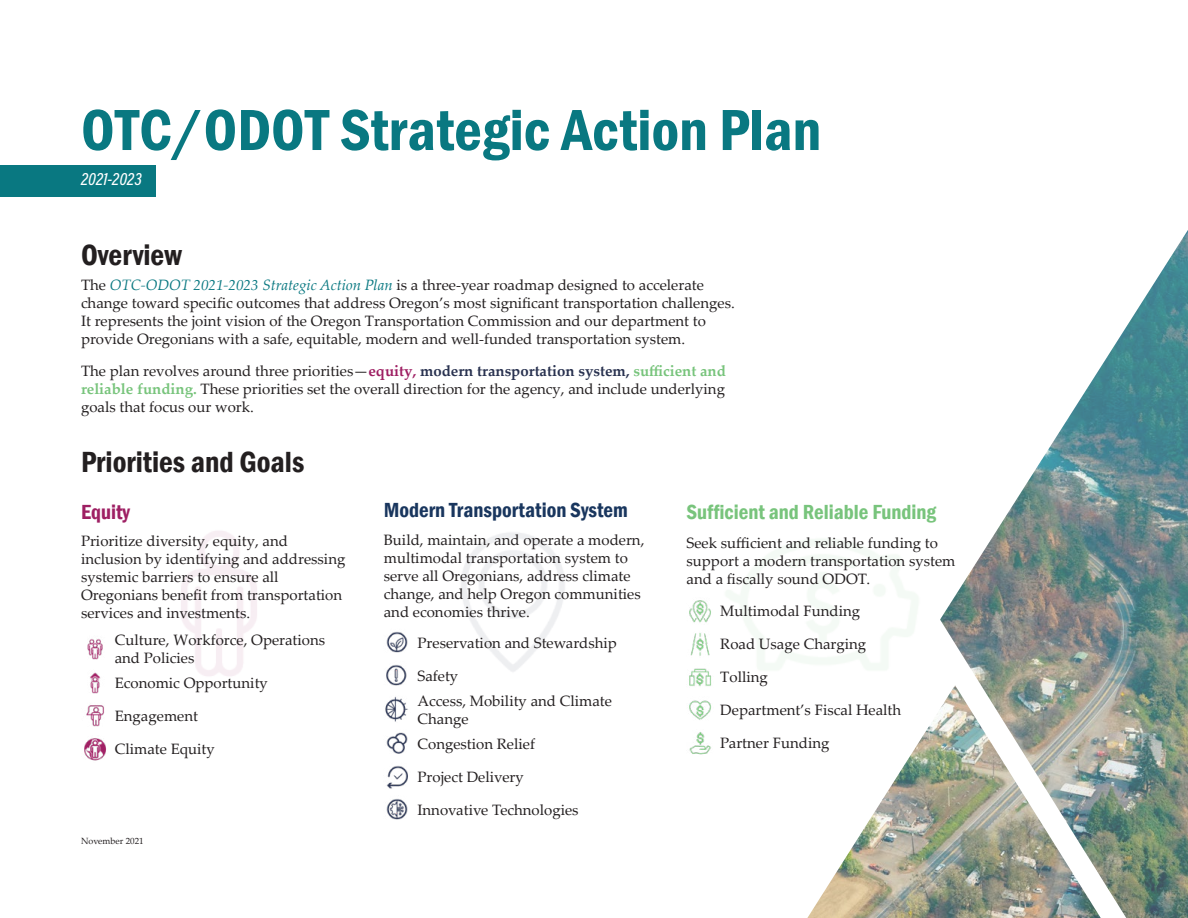
<style>
.page{position:relative;width:1188px;height:918px;background:#fff}
.page>*{position:absolute;margin:0;border:0;box-sizing:border-box;transform-origin:0 0}
.t1{font:600 condensed 60px "Franklin Gothic";color:#097881}
.t2{font:600 condensed 30px "Franklin Gothic";color:#231f20}
.t3{font:600 condensed 21px "Franklin Gothic";color:#78c47c}
.t4{font:600 condensed 21px "Franklin Gothic";color:#19365e}
.t5{font:600 condensed 21px "Franklin Gothic";color:#9e1f63}
.t6{font:italic 500 18px "Acumin Pro Cond";letter-spacing:.005em;color:#fff}
.t7{font:15px/18px "Palatino Linotype";color:#231f20}
.t8{font:9px "Palatino Linotype";color:#231f20}
.s1{font-style:italic;color:#097881}
.s2{font-weight:700;color:#9e1f63}
.s3{font-weight:700;color:#293250}
.s4{font-weight:700;color:#78c47c}
</style>
<div class="page">
<div style="left:0;top:165px;width:155px;height:32px;background:#097881"></div>
<img style="left:87px;top:639px;width:16px;height:21px">
<img style="left:90px;top:672px;width:11px;height:22px">
<img style="left:86px;top:705px;width:18px;height:22px">
<img style="left:84px;top:738px;width:22px;height:23px">
<img style="left:386px;top:631px;width:22px;height:22px">
<img style="left:386px;top:665px;width:21px;height:21px">
<img style="left:385px;top:696px;width:23px;height:26px">
<img style="left:386px;top:732px;width:22px;height:22px">
<img style="left:386px;top:765px;width:22px;height:24px">
<img style="left:386px;top:799px;width:22px;height:21px">
<img style="left:689px;top:600px;width:23px;height:23px">
<img style="left:690px;top:633px;width:20px;height:23px">
<img style="left:689px;top:668px;width:23px;height:19px">
<img style="left:689px;top:700px;width:23px;height:20px">
<img style="left:689px;top:732px;width:22px;height:23px">
<img style="left:806px;top:230px;width:382px;height:688px">
<h1 class="t1" style="left:81px;top:90px;width:742px">OTC/ODOT Strategic Action Plan</h1>
<p class="t6" style="left:81px;top:167px;width:62px">2021-2023</p>
<h2 class="t2" style="left:81px;top:235px;width:102px">Overview</h2>
<p class="t7" style="left:81px;top:275px;width:655px">The <span class="s1">OTC-ODOT 2021-2023 Strategic Action Plan</span> is a three-year roadmap designed to accelerate change toward specific outcomes that address Oregon’s most significant transportation challenges.<br>It represents the joint vision of the Oregon Transportation Commission and our department to provide Oregonians with a safe, equitable, modern and well-funded transportation system.</p>
<p class="t7" style="left:81px;top:361px;width:646px;text-align:justify">The plan revolves around three priorities—<span class="s2">equity,</span> <span class="s3">modern transportation system,</span> <span class="s4">sufficient and reliable funding.</span> These priorities set the overall direction for the agency, and include underlying goals that focus our work.</p>
<h2 class="t2" style="left:81px;top:442px;width:225px">Priorities and Goals</h2>
<h3 class="t5" style="left:81px;top:498px;width:51px">Equity</h3>
<p class="t7" style="left:81px;top:532px;width:266px">Prioritize diversity, equity, and inclusion by identifying and addressing systemic barriers to ensure all Oregonians benefit from transportation services and investments.</p>
<p class="t7" style="left:115px;top:631px;width:212px">Culture, Workforce, Operations and Policies</p>
<p class="t7" style="left:115px;top:674px;width:155px">Economic Opportunity</p>
<p class="t7" style="left:115px;top:699px;width:102px;line-height:33px">Engagement<br>Climate Equity</p>
<h3 class="t4" style="left:384px;top:496px;width:246px">Modern Transportation System</h3>
<p class="t7" style="left:384px;top:530px;width:262px">Build, maintain, and operate a modern, multimodal transportation system to serve all Oregonians, address climate change, and help Oregon communities and economies thrive.</p>
<p class="t7" style="left:418px;top:633px;width:201px">Preservation and Stewardship</p>
<p class="t7" style="left:418px;top:662px;width:196px;line-height:25px">Safety<br>Access, Mobility and Climate</p>
<p class="t7" style="left:418px;top:705px;width:119px;line-height:25px">Change<br>Congestion Relief</p>
<p class="t7" style="left:418px;top:759px;width:163px;line-height:33px">Project Delivery<br>Innovative Technologies</p>
<h3 class="t3" style="left:687px;top:498px;width:251px">Sufficient and Reliable Funding</h3>
<p class="t7" style="left:687px;top:533px;width:270px">Seek sufficient and reliable funding to support a modern transportation system and a fiscally sound ODOT.</p>
<p class="t7" style="left:720px;top:602px;width:141px">Multimodal Funding</p>
<p class="t7" style="left:720px;top:627px;width:147px;line-height:33px">Road Usage Charging<br>Tolling</p>
<p class="t7" style="left:720px;top:693px;width:182px;line-height:33px">Department’s Fiscal Health<br>Partner Funding</p>
<p class="t8" style="left:81px;top:834px;width:64px">November 2021</p>
</div>
